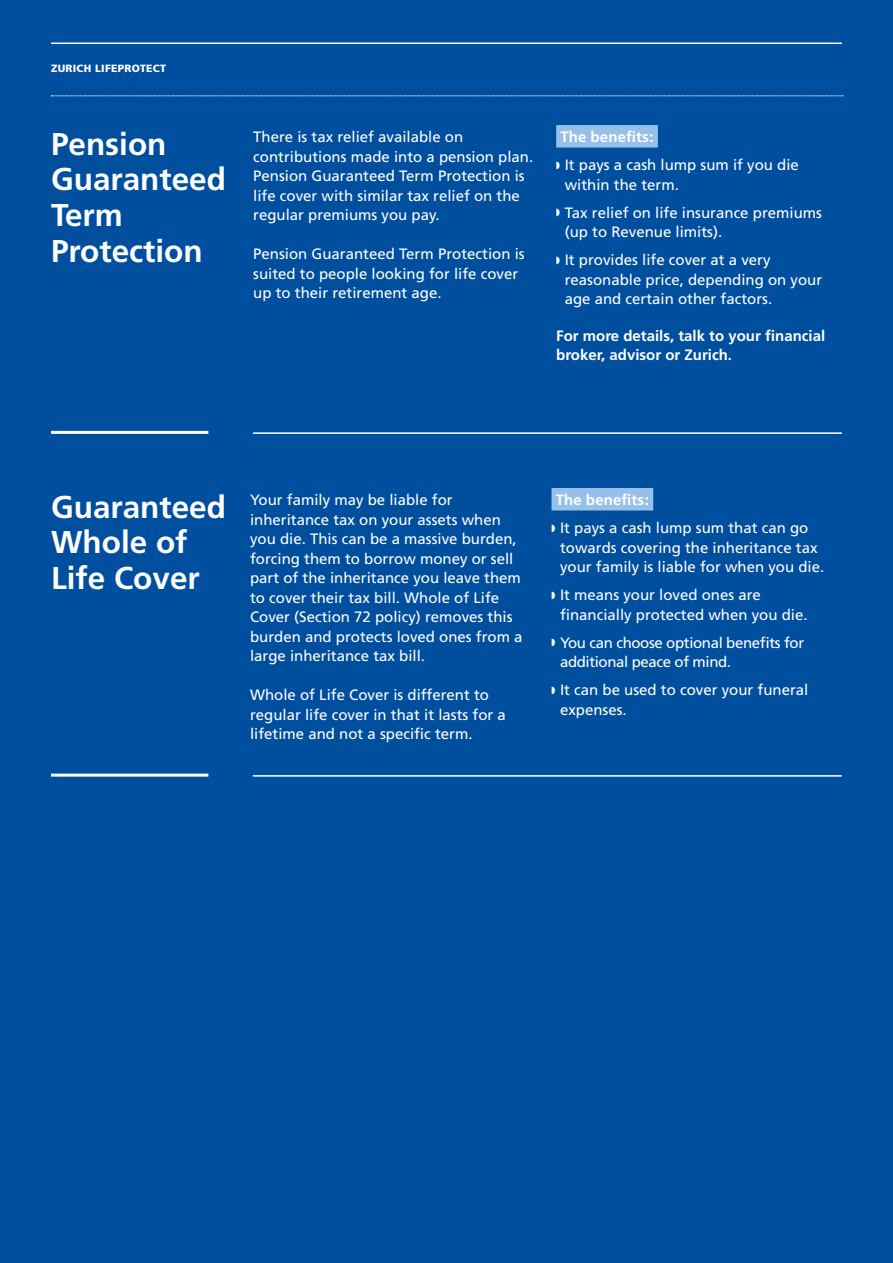
<style>
.page{position:relative;width:893px;height:1263px;background:#004f9f}
.page>*{position:absolute;margin:0;border:0;box-sizing:border-box;transform-origin:0 0}
.t1{font:700 31.5px/35.7px "Frutiger";color:#fff}
.t2{font:15px/19.5px "Frutiger";color:#fff}
.t3{font:700 15px/19.5px "Frutiger";color:#fff}
.t4{font:15px/19.5px "Frutiger";letter-spacing:-.025em;color:#fff}
.t5{font:900 10.5px "Frutiger";letter-spacing:.025em;color:#fff}
.s1{font-weight:700}
</style>
<div class="page">
<hr style="left:51px;top:43px;width:791px;height:1px;background:#fff">
<svg style="left:51px;top:96px;width:792px;height:1px"></svg>
<hr style="left:253px;top:432px;width:589px;height:2px;background:#fff">
<div style="left:556px;top:125px;width:102px;height:23px;background:#96c0e8"></div>
<hr style="left:253px;top:775px;width:589px;height:2px;background:#fff">
<div style="left:551px;top:488px;width:102px;height:22px;background:#96c0e8"></div>
<hr style="left:51px;top:431px;width:157px;height:3px;background:#fff">
<hr style="left:51px;top:774px;width:157px;height:3px;background:#fff">
<p class="t5" style="left:51px;top:62px;width:117px">ZURICH LIFEPROTECT</p>
<h1 class="t1" style="left:51px;top:126px;width:177px">Pension<br>Guaranteed<br>Term<br>Protection</h1>
<p class="t2" style="left:253px;top:127px;width:282px">There is tax relief available on contributions made into a pension plan.<br>Pension Guaranteed Term Protection is life cover with similar tax relief on the regular premiums you pay.</p>
<p class="t2" style="left:253px;top:244px;width:273px">Pension Guaranteed Term Protection is suited to people looking for life cover up to their retirement age.</p>
<p class="t2" style="left:556px;top:123px;width:244px;line-height:28px"><span class="s1">The benefits:<br></span>◗ It pays a cash lump sum if you die</p>
<p class="t2" style="left:556px;top:171px;width:267px;line-height:28px;text-indent:9px">within the term.<br>◗ Tax relief on life insurance premiums</p>
<p class="t2" style="left:556px;top:218px;width:216px;line-height:28px;text-indent:9px">(up to Revenue limits).<br>◗ It provides life cover at a very</p>
<p class="t2" style="left:565px;top:270px;width:259px">reasonable price, depending on your age and certain other factors.</p>
<p class="t3" style="left:556px;top:326px;width:270px">For more details, talk to your financial broker, advisor or Zurich.</p>
<h1 class="t1" style="left:51px;top:489px;width:177px">Guaranteed<br>Whole of<br>Life Cover</h1>
<p class="t2" style="left:250px;top:490px;width:274px">Your family may be liable for inheritance tax on your assets when you die. This can be a massive burden, forcing them to borrow money or sell part of the inheritance you leave them to cover their tax bill. Whole of Life Cover (Section 72 policy) removes this burden and protects loved ones from a large inheritance tax bill.</p>
<p class="t2" style="left:250px;top:685px;width:257px">Whole of Life Cover is different to regular life cover in that it lasts for a lifetime and not a specific term.</p>
<p class="t2" style="left:551px;top:486px;width:258px;line-height:28px"><span class="s1">The benefits:<br></span>◗ It pays a cash lump sum that can go</p>
<p class="t2" style="left:560px;top:538px;width:266px">towards covering the inheritance tax your family is liable for when you die.</p>
<p class="t2" style="left:560px;top:585px;width:249px;text-indent:-9px">◗ It means your loved ones are financially protected when you die.</p>
<p class="t4" style="left:560px;top:633px;width:246px;text-indent:-9px">◗ You can choose optional benefits for additional peace of mind.</p>
<p class="t2" style="left:560px;top:680px;width:250px;text-indent:-9px">◗ It can be used to cover your funeral expenses.</p>
</div>
